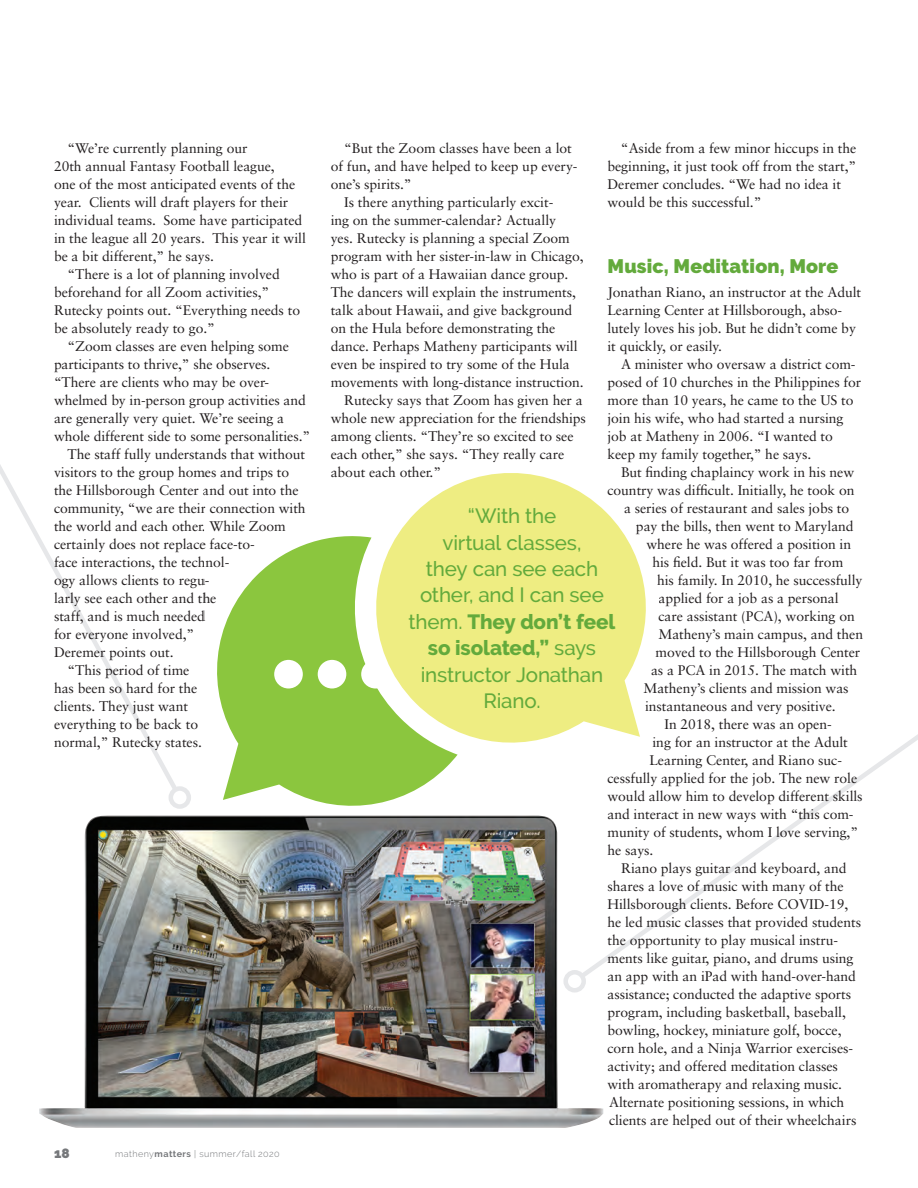
<style>
.page{position:relative;width:918px;height:1188px;background:#fff}
.page>*{position:absolute;margin:0;border:0;box-sizing:border-box;transform-origin:0 0}
.pull_quote{font:500 20.55px/26.4px "Raleway";letter-spacing:-.01em;color:#63aa3c;text-align:center}
.subhead_2{font:900 19.5px "Raleway";letter-spacing:.005em;color:#63aa3c}
.body_text-serif{font:13.95px/18px "Sabon";letter-spacing:-.005em;color:#231f20}
.t1{font:900 13.5px "Raleway";color:#76787b}
.t2{font:300 9px "Raleway";letter-spacing:.05em;color:#76787b}
.s1{font-weight:700}
.s2{font-weight:800}
</style>
<div class="page">
<svg style="left:603px;top:734px;width:315px;height:230px"></svg>
<svg style="left:0;top:465px;width:177px;height:329px"></svg>
<div style="left:169px;top:786px;width:22px;height:23px;border:4px solid #e6e7e9;border-radius:50%"></div>
<img style="left:39px;top:816px;width:564px;height:312px">
<svg style="left:217px;top:536px;width:241px;height:270px;fill:#8bc63e"></svg>
<svg style="left:363px;top:473px;width:295px;height:282px;fill:#eeed82"></svg>
<div style="left:274px;top:660px;width:29px;height:28px;background:#fff;border-radius:50%"></div>
<div style="left:318px;top:660px;width:28px;height:28px;background:#fff;border-radius:50%"></div>
<div style="left:361px;top:660px;width:29px;height:28px;background:#fff;border-radius:50%"></div>
<p class="body_text-serif" style="left:54px;top:139px;width:253px;text-indent:14px">“We’re currently planning our<br>20th annual Fantasy Football league,<br>one of the most anticipated events of the year. Clients will draft players for their individual teams. Some have participated in the league all 20 years. This year it will be a bit different,” he says.</p>
<p class="body_text-serif" style="left:54px;top:265px;width:248px;text-indent:14px">“There is a lot of planning involved beforehand for all Zoom activities,” Rutecky points out. “Everything needs to be absolutely ready to go.”</p>
<p class="body_text-serif" style="left:54px;top:337px;width:258px;text-indent:14px">“Zoom classes are even helping some participants to thrive,” she observes. “There are clients who may be over&shy;whelmed by in-person group activities and are generally very quiet. We’re seeing a whole different side to some personalities.”</p>
<p class="body_text-serif" style="left:54px;top:445px;width:253px;text-indent:14px">The staff fully understands that without visitors to the group homes and trips to the Hillsborough Center and out into the community, “we are their connection with the world and each other. While Zoom certainly does not replace face-to-<br>face interactions, the technol-<br>ogy allows clients to regu-<br>larly see each other and the<br>staff, and is much needed<br>for everyone involved,”<br>Deremer points out.</p>
<p class="body_text-serif" style="left:54px;top:661px;width:149px;text-indent:14px">“This period of time has been so hard for the clients. They just want everything to be back to normal,” Rutecky states.</p>
<p class="t1" style="left:54px;top:1146px;width:17px">18</p>
<p class="t2" style="left:115px;top:1148px;width:166px">matheny<span class="s1">matters</span> | summer/fall 2020</p>
<p class="body_text-serif" style="left:607px;top:139px;width:250px;text-indent:14px">“Aside from a few minor hiccups in the beginning, it just took off from the start,” Deremer concludes. “We had no idea it would be this successful.”</p>
<p class="body_text-serif" style="left:331px;top:139px;width:248px;text-indent:14px">“But the Zoom classes have been a lot of fun, and have helped to keep up every&shy;one’s spirits.”</p>
<p class="body_text-serif" style="left:331px;top:193px;width:254px;text-indent:14px">Is there anything particularly excit-<br>ing on the summer-calendar? Actually<br>yes. Rutecky is planning a special Zoom program with her sister-in-law in Chicago, who is part of a Hawaiian dance group.<br>The dancers will explain the instruments, talk about Hawaii, and give background on the Hula before demonstrating the dance. Perhaps Matheny participants will even be inspired to try some of the Hula movements with long-distance instruction.</p>
<p class="body_text-serif" style="left:331px;top:391px;width:257px;text-indent:14px">Rutecky says that Zoom has given her a whole new appreciation for the friendships among clients. “They’re so excited to see each other,” she says. “They really care about each other.”</p>
<p class="subhead_2" style="left:608px;top:255px;width:232px">Music, Meditation, More</p>
<p class="body_text-serif" style="left:608px;top:283px;width:255px">Jonathan Riano, an instructor at the Adult Learning Center at Hillsborough, abso&shy;lutely loves his job. But he didn’t come by it quickly, or easily.</p>
<p class="body_text-serif" style="left:608px;top:355px;width:255px;text-indent:14px">A minister who oversaw a district com&shy;posed of 10 churches in the Philippines for more than 10 years, he came to the US to join his wife, who had started a nursing job at Matheny in 2006. “I wanted to keep my family together,” he says.</p>
<p class="body_text-serif" style="left:621px;top:463px;width:235px">But finding chaplaincy work in his new</p>
<p class="body_text-serif" style="left:608px;top:481px;width:248px">country was difficult. Initially, he took on</p>
<p class="body_text-serif" style="left:624px;top:499px;width:227px">a series of restaurant and sales jobs to</p>
<p class="body_text-serif" style="left:636px;top:517px;width:219px">pay the bills, then went to Maryland</p>
<p class="body_text-serif" style="left:647px;top:535px;width:206px">where he was offered a position in</p>
<p class="body_text-serif" style="left:653px;top:553px;width:192px">his field. But it was too far from</p>
<p class="body_text-serif" style="left:657px;top:571px;width:207px">his family. In 2010, he successfully</p>
<p class="body_text-serif" style="left:659px;top:589px;width:182px">applied for a job as a personal</p>
<p class="body_text-serif" style="left:659px;top:607px;width:198px">care assistant (PCA), working on</p>
<p class="body_text-serif" style="left:659px;top:625px;width:206px">Matheny’s main campus, and then</p>
<p class="body_text-serif" style="left:656px;top:643px;width:206px">moved to the Hillsborough Center</p>
<p class="body_text-serif" style="left:651px;top:661px;width:208px">as a PCA in 2015. The match with</p>
<p class="body_text-serif" style="left:644px;top:679px;width:207px">Matheny’s clients and mission was</p>
<p class="body_text-serif" style="left:645px;top:697px;width:192px">instantaneous and very positive.</p>
<p class="body_text-serif" style="left:665px;top:715px;width:169px">In 2018, there was an open-</p>
<p class="body_text-serif" style="left:653px;top:733px;width:197px">ing for an instructor at the Adult</p>
<p class="body_text-serif" style="left:650px;top:751px;width:194px">Learning Center, and Riano suc-</p>
<p class="body_text-serif" style="left:608px;top:769px;width:251px">cessfully applied for the job. The new role</p>
<p class="body_text-serif" style="left:608px;top:787px;width:257px">would allow him to develop different skills</p>
<p class="body_text-serif" style="left:608px;top:805px;width:248px">and interact in new ways with “this com-</p>
<p class="body_text-serif" style="left:608px;top:823px;width:252px">munity of students, whom I love serving,”</p>
<p class="body_text-serif" style="left:608px;top:841px;width:48px">he says.</p>
<p class="body_text-serif" style="left:608px;top:859px;width:255px;text-indent:14px">Riano plays guitar and keyboard, and shares a love of music with many of the Hillsborough clients. Before COVID-19, he led music classes that provided students the opportunity to play musical instru&shy;ments like guitar, piano, and drums using an app with an iPad with hand-over-hand assistance; conducted the adaptive sports program, including basketball, baseball, bowling, hockey, miniature golf, bocce, corn hole, and a Ninja Warrior exercises&shy;activity; and offered meditation classes with aromatherapy and relaxing music.<br>Alternate positioning sessions, in which clients are helped out of their wheelchairs</p>
<p class="pull_quote" style="left:408px;top:503px;width:209px">“With the<br>virtual classes,<br>they can see each other, and I can see them. <span class="s2">They don’t feel so isolated,”</span> says instructor Jonathan<br>Riano.</p>
</div>
